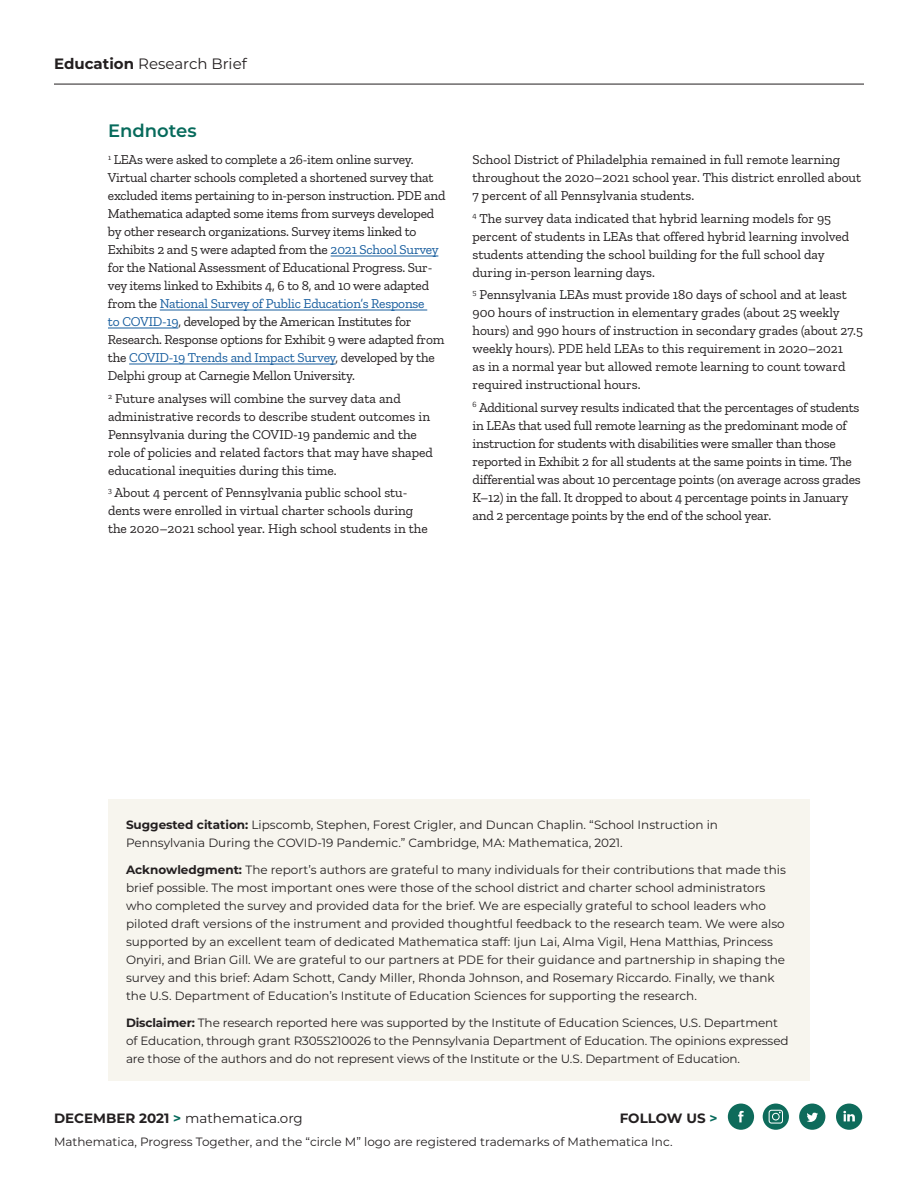
<style>
.page{position:relative;width:918px;height:1188px;background:#fff}
.page>*{position:absolute;margin:0;border:0;box-sizing:border-box;transform-origin:0 0}
.t1{font:600 18px "Montserrat";color:#066a5b}
.t2{font:15px "Montserrat";color:#231f20}
.t3{font:13.5px/18px "Zilla Slab";letter-spacing:-.015em;color:#231f20}
.t4{font:13.5px "Montserrat";color:#231f20}
.t5{font:700 13.5px "Montserrat";letter-spacing:-.005em;color:#231f20}
.t6{font:12px/18px "Montserrat";color:#231f20}
.s1{font-weight:700}
.s2{color:#175d9e}
.s3{font-weight:700;color:#066a5b}
.s4{color:#066a5b}
</style>
<div class="page">
<hr style="left:54px;top:84px;width:810px;height:1px;background:#231f20">
<div style="left:728px;top:1104px;width:26px;height:26px;background:#0e6b5b;border-radius:50%"></div>
<svg style="left:738px;top:1111px;width:6px;height:11px"></svg>
<div style="left:836px;top:1104px;width:26px;height:26px;background:#0e6b5b;border-radius:50%"></div>
<svg style="left:843px;top:1111px;width:12px;height:10px"></svg>
<div style="left:799px;top:1104px;width:26px;height:26px;background:#0e6b5b;border-radius:50%"></div>
<svg style="left:807px;top:1112px;width:11px;height:10px"></svg>
<div style="left:763px;top:1104px;width:26px;height:26px;background:#0e6b5b;border-radius:50%"></div>
<svg style="left:769px;top:1110px;width:14px;height:14px"></svg>
<div style="left:108px;top:799px;width:702px;height:282px;background:#f7f5ee"></div>
<hr style="left:331px;top:256px;width:107px;height:1px;background:#175d9e">
<hr style="left:160px;top:310px;width:267px;height:1px;background:#175d9e">
<hr style="left:108px;top:328px;width:70px;height:1px;background:#175d9e">
<hr style="left:129px;top:364px;width:207px;height:1px;background:#175d9e">
<p class="t2" style="left:54px;top:53px;width:194px"><span class="s1">Education</span> Research Brief</p>
<h2 class="t1" style="left:108px;top:118px;width:90px">Endnotes</h2>
<p class="t3" style="left:108px;top:151px;width:339px"><sup>1</sup> LEAs were asked to complete a 26-item online survey.<br>Virtual charter schools completed a shortened survey that excluded items pertaining to in-person instruction. PDE and Mathematica adapted some items from surveys developed by other research organizations. Survey items linked to Exhibits 2 and 5 were adapted from the <span class="s2">2021 School Survey </span>for the National Assessment of Educational Progress. Sur&shy;vey items linked to Exhibits 4, 6 to 8, and 10 were adapted from the <span class="s2">National Survey of Public Education’s Response<br>to COVID-19</span>, developed by the American Institutes for Research. Response options for Exhibit 9 were adapted from the <span class="s2">COVID-19 Trends and Impact Survey</span>, developed by the Delphi group at Carnegie Mellon University.</p>
<p class="t3" style="left:108px;top:390px;width:326px"><sup>2</sup> Future analyses will combine the survey data and administrative records to describe student outcomes in Pennsylvania during the COVID-19 pandemic and the role of policies and related factors that may have shaped educational inequities during this time.</p>
<p class="t3" style="left:108px;top:484px;width:321px"><sup>3</sup> About 4 percent of Pennsylvania public school stu&shy;dents were enrolled in virtual charter schools during the 2020–2021 school year. High school students in the</p>
<p class="t3" style="left:473px;top:151px;width:390px">School District of Philadelphia remained in full remote learning throughout the 2020–2021 school year. This district enrolled about<br>7 percent of all Pennsylvania students.</p>
<p class="t3" style="left:472px;top:210px;width:378px"><sup>4</sup> The survey data indicated that hybrid learning models for 95 percent of students in LEAs that offered hybrid learning involved students attending the school building for the full school day during in-person learning days.</p>
<p class="t3" style="left:472px;top:286px;width:392px"><sup>5</sup> Pennsylvania LEAs must provide 180 days of school and at least 900 hours of instruction in elementary grades (about 25 weekly hours) and 990 hours of instruction in secondary grades (about 27.5 weekly hours). PDE held LEAs to this requirement in 2020–2021<br>as in a normal year but allowed remote learning to count toward required instructional hours.</p>
<p class="t3" style="left:472px;top:399px;width:390px"><sup>6</sup> Additional survey results indicated that the percentages of students in LEAs that used full remote learning as the predominant mode of instruction for students with disabilities were smaller than those reported in Exhibit 2 for all students at the same points in time. The differential was about 10 percentage points (on average across grades K–12) in the fall. It dropped to about 4 percentage points in January and 2 percentage points by the end of the school year.</p>
<p class="t6" style="left:126px;top:815px;width:594px"><span class="s1">Suggested citation:</span> Lipscomb, Stephen, Forest Crigler, and Duncan Chaplin. “School Instruction in<br>Pennsylvania During the COVID-19 Pandemic.” Cambridge, MA: Mathematica, 2021.</p>
<p class="t6" style="left:126px;top:860px;width:662px"><span class="s1">Acknowledgment:</span> The report’s authors are grateful to many individuals for their contributions that made this brief possible. The most important ones were those of the school district and charter school administrators who completed the survey and provided data for the brief. We are especially grateful to school leaders who piloted draft versions of the instrument and provided thoughtful feedback to the research team. We were also supported by an excellent team of dedicated Mathematica staff: Ijun Lai, Alma Vigil, Hena Matthias, Princess Onyiri, and Brian Gill. We are grateful to our partners at PDE for their guidance and partnership in shaping the survey and this brief: Adam Schott, Candy Miller, Rhonda Johnson, and Rosemary Riccardo. Finally, we thank the U.S. Department of Education’s Institute of Education Sciences for supporting the research.</p>
<p class="t6" style="left:126px;top:1013px;width:664px"><span class="s1">Disclaimer:</span> The research reported here was supported by the Institute of Education Sciences, U.S. Department of Education, through grant R305S210026 to the Pennsylvania Department of Education. The opinions expressed are those of the authors and do not represent views of the Institute or the U.S. Department of Education.</p>
<p class="t4" style="left:54px;top:1109px;width:250px"><span class="s1">DECEMBER 2021</span> <span class="s3">&gt;</span> mathematica.org</p>
<p class="t5" style="left:620px;top:1109px;width:99px">FOLLOW US <span class="s4">&gt;</span></p>
<p class="t6" style="left:54px;top:1132px;width:620px">Mathematica, Progress Together, and the “circle M” logo are registered trademarks of Mathematica Inc.</p>
</div>
